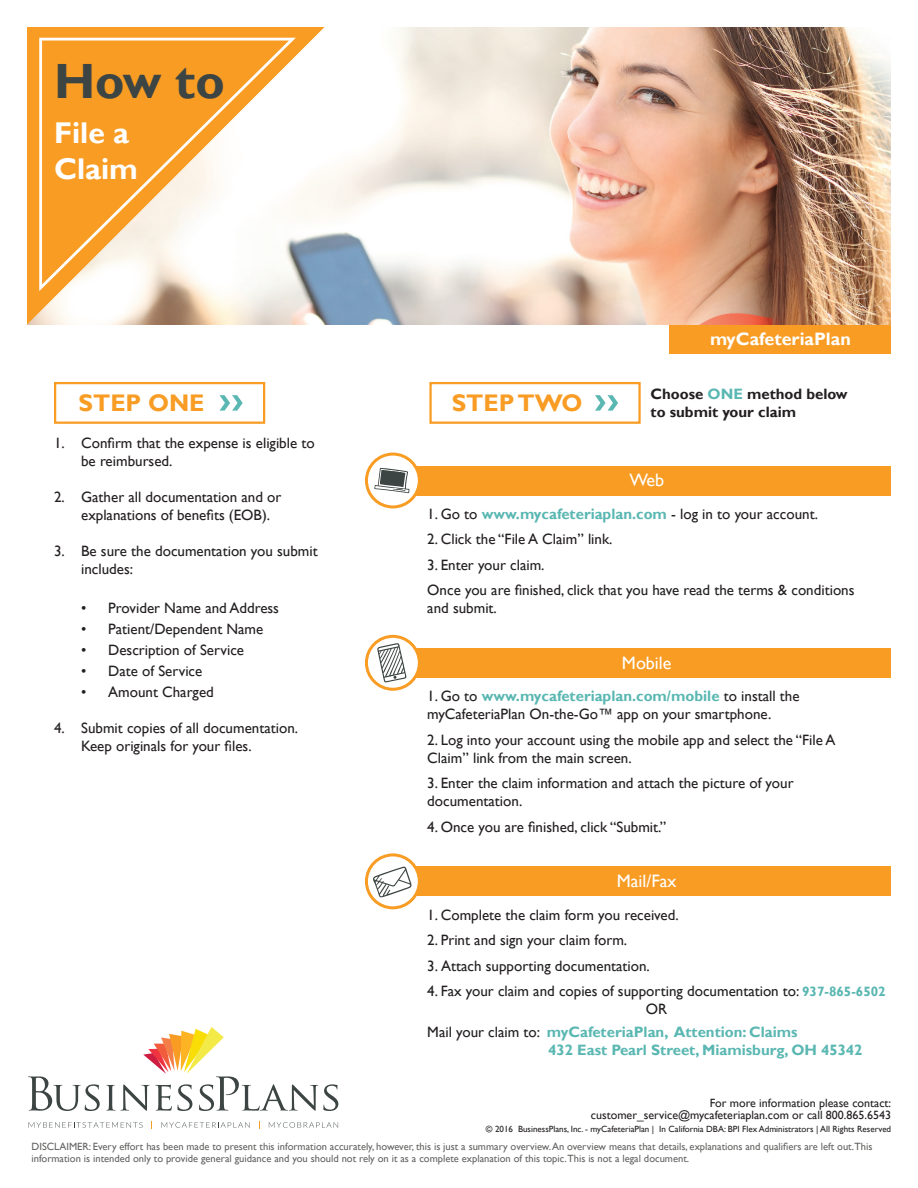
<style>
.page{position:relative;width:918px;height:1188px;background:#fff}
.page>*{position:absolute;margin:0;border:0;box-sizing:border-box;transform-origin:0 0}
.t1{font:700 49.5px "Gill Sans";color:#3c4543}
.t2{font:700 30px/36px "Gill Sans";color:#fff}
.t3{font:700 24px "Gill Sans";color:#f89c24}
.t4{font:18px "Gill Sans";color:#fff}
.t5{font:700 18px "Gill Sans";color:#fff}
.t6{font:15px/18px "Gill Sans";color:#231f20}
.t7{font:700 15px/18px "Gill Sans";color:#5ab7b2}
.t8{font:700 15px/18px "Gill Sans";color:#231f20}
.t9{font:12px/12px "Gill Sans";color:#231f20;text-align:right}
.t10{font:10.5px/12px "Gill Sans";color:#626461}
.t11{font:9px "Gill Sans";color:#231f20}
.s1{color:#5ab7b2}
.s2{font-weight:700;color:#5ab7b2}
.s3{font-weight:700;font-size:13.5px;color:#5ab7b2}
.s4{font-weight:400;color:#231f20}
</style>
<div class="page">
<svg style="left:29px;top:1122px;width:114px;height:6px"></svg>
<svg style="left:161px;top:1122px;width:89px;height:6px"></svg>
<svg style="left:269px;top:1122px;width:69px;height:6px"></svg>
<svg style="left:28px;top:1076px;width:72px;height:35px"></svg>
<svg style="left:106px;top:1027px;width:232px;height:84px"></svg>
<div style="left:670px;top:325px;width:221px;height:29px;background:#f89c24"></div>
<div style="left:393px;top:466px;width:498px;height:29px;background:#f89c24"></div>
<div style="left:393px;top:648px;width:498px;height:30px;background:#f89c24"></div>
<div style="left:392px;top:867px;width:499px;height:29px;background:#f89c24"></div>
<img style="left:325px;top:27px;width:566px;height:298px">
<svg style="left:27px;top:27px;width:298px;height:298px"></svg>
<svg style="left:38px;top:35px;width:258px;height:260px"></svg>
<div style="left:54px;top:382px;width:211px;height:42px;border:2px solid #f89c24"></div>
<svg style="left:220px;top:395px;width:23px;height:16px"></svg>
<div style="left:429px;top:382px;width:212px;height:42px;border:2px solid #f89c24"></div>
<svg style="left:595px;top:395px;width:23px;height:16px"></svg>
<svg style="left:366px;top:454px;width:53px;height:53px"></svg>
<div style="left:365px;top:453px;width:56px;height:55px;border:3px solid #f89c24;border-radius:50%"></div>
<svg style="left:366px;top:636px;width:53px;height:53px"></svg>
<div style="left:365px;top:635px;width:56px;height:56px;border:3px solid #f89c24;border-radius:50%"></div>
<svg style="left:366px;top:855px;width:53px;height:53px"></svg>
<div style="left:365px;top:853px;width:56px;height:56px;border:3px solid #f89c24;border-radius:50%"></div>
<svg style="left:377px;top:643px;width:30px;height:40px"></svg>
<svg style="left:374px;top:468px;width:35px;height:25px"></svg>
<svg style="left:373px;top:866px;width:39px;height:32px"></svg>
<h1 class="t1" style="left:54px;top:51px;width:172px">How to</h1>
<h2 class="t2" style="left:54px;top:116px;width:86px">File a<br>Claim</h2>
<h3 class="t3" style="left:79px;top:389px;width:127px">STEP ONE</h3>
<h3 class="t3" style="left:452px;top:389px;width:132px">STEP TWO</h3>
<p class="t5" style="left:710px;top:328px;width:142px">myCafeteriaPlan</p>
<p class="t8" style="left:651px;top:386px;width:198px">Choose <span class="s1">ONE</span> method below to submit your claim</p>
<p class="t6" style="left:81px;top:434px;width:235px;text-indent:-27px">1. Confirm that the expense is eligible to be reimbursed.</p>
<p class="t6" style="left:81px;top:488px;width:202px;text-indent:-27px">2. Gather all documentation and or explanations of benefits (EOB).</p>
<p class="t6" style="left:81px;top:542px;width:238px;text-indent:-27px">3. Be sure the documentation you submit includes:</p>
<p class="t6" style="left:81px;top:599px;width:199px">• Provider Name and Address</p>
<p class="t6" style="left:81px;top:620px;width:184px">• Patient/Dependent Name</p>
<p class="t6" style="left:81px;top:641px;width:164px">• Description of Service</p>
<p class="t6" style="left:81px;top:662px;width:123px">• Date of Service</p>
<p class="t6" style="left:81px;top:683px;width:134px">• Amount Charged</p>
<p class="t6" style="left:81px;top:719px;width:218px;text-indent:-27px">4. Submit copies of all documentation.<br>Keep originals for your files.</p>
<p class="t4" style="left:629px;top:470px;width:36px">Web</p>
<p class="t6" style="left:427px;top:505px;width:392px">1. Go to <span class="s2">www.mycafeteriaplan.com</span> - log in to your account.</p>
<p class="t6" style="left:427px;top:530px;width:187px">2. Click the “File A Claim” link.</p>
<p class="t6" style="left:427px;top:552px;width:429px;line-height:25.5px">3. Enter your claim.<br>Once you are finished, click that you have read the terms &amp; conditions</p>
<p class="t6" style="left:427px;top:599px;width:71px">and submit.</p>
<p class="t4" style="left:622px;top:652px;width:51px">Mobile</p>
<p class="t6" style="left:427px;top:687px;width:374px">1. Go to <span class="s2">www.mycafeteriaplan.com/mobile</span> to install the myCafeteriaPlan On-the-Go™ app on your smartphone.</p>
<p class="t6" style="left:427px;top:731px;width:410px">2. Log into your account using the mobile app and select the “File A<br>Claim” link from the main screen.</p>
<p class="t6" style="left:427px;top:774px;width:368px">3. Enter the claim information and attach the picture of your documentation.</p>
<p class="t6" style="left:427px;top:818px;width:241px">4. Once you are finished, click “Submit.”</p>
<p class="t4" style="left:617px;top:871px;width:61px">Mail/Fax</p>
<p class="t6" style="left:427px;top:906px;width:253px">1. Complete the claim form you received.</p>
<p class="t6" style="left:427px;top:931px;width:201px">2. Print and sign your claim form.</p>
<p class="t6" style="left:427px;top:957px;width:224px">3. Attach supporting documentation.</p>
<p class="t6" style="left:427px;top:982px;width:460px;text-align:center">4. Fax your claim and copies of supporting documentation to: <span class="s3">937-865-6502<br></span>OR</p>
<p class="t7" style="left:548px;top:1023px;width:316px;text-indent:-121px"><span class="s4">Mail your claim to:</span> myCafeteriaPlan, Attention: Claims<br>432 East Pearl Street, Miamisburg, OH 45342</p>
<p class="t9" style="left:591px;top:1097px;width:302px">For more information please contact: customer_service@mycafeteriaplan.com or call 800.865.6543</p>
<p class="t11" style="left:486px;top:1124px;width:407px">© 2016 BusinessPlans, Inc. - myCafeteriaPlan | In California DBA: BPI Flex Administrators | All Rights Reserved</p>
<p class="t10" style="left:32px;top:1141px;width:843px">DISCLAIMER: Every effort has been made to present this information accurately, however, this is just a summary overview. An overview means that details, explanations and qualifiers are left out.This information is intended only to provide general guidance and you should not rely on it as a complete explanation of this topic.This is not a legal document.</p>
</div>
